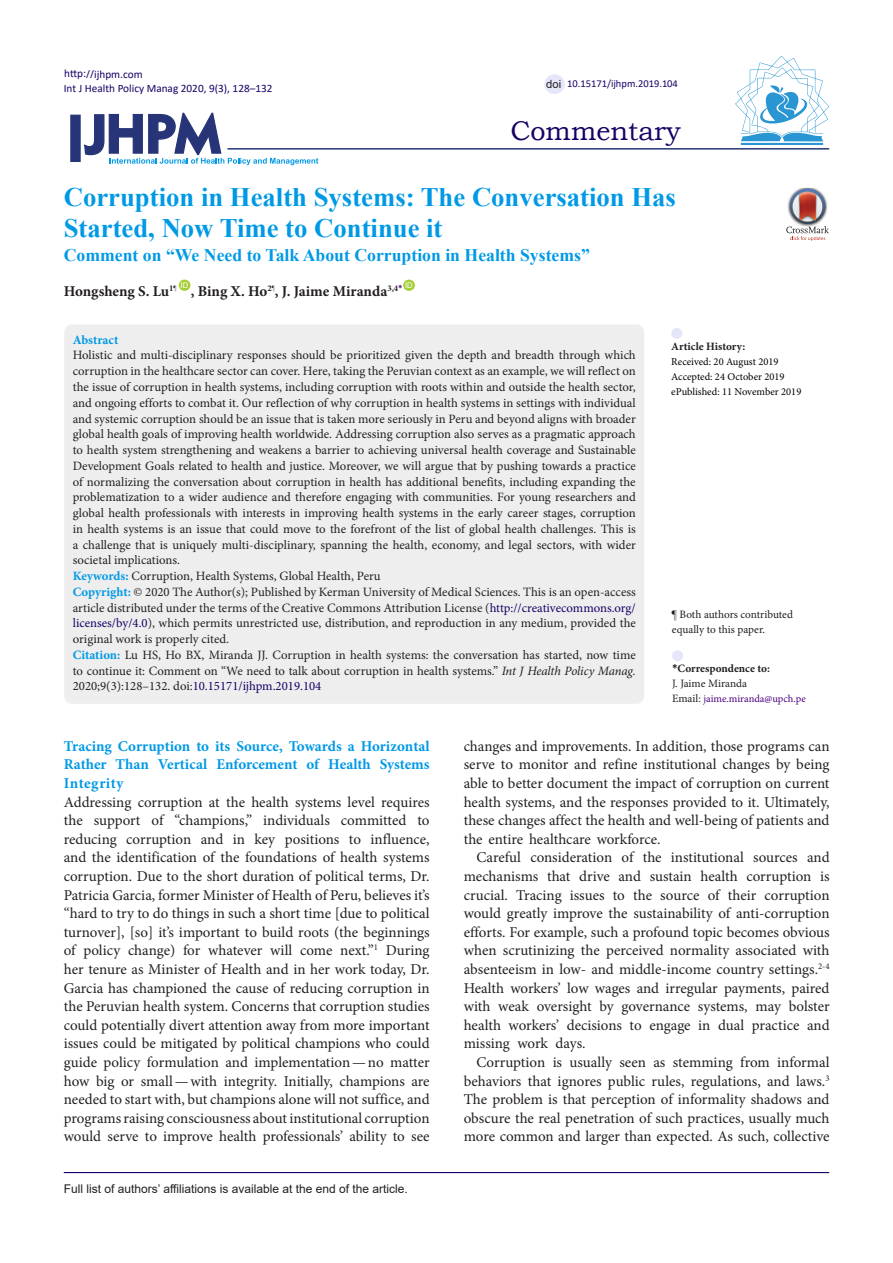
<style>
.page{position:relative;width:893px;height:1263px;background:#fff}
.page>*{position:absolute;margin:0;border:0;box-sizing:border-box;transform-origin:0 0}
.t1{font:27px "Bookman Old Style";color:#190066}
.Default{font:700 26.7px/31.5px "Times New Roman";color:#0099e5}
.Default-2{font:700 17.7px "Times New Roman";color:#0099e5}
.t2{font:15px/18.6px "Minion Pro";letter-spacing:-.005em;color:#231f20;text-align:justify}
.heading_1{font:700 15px/18.6px "Minion Pro";color:#0099e5;text-align:justify}
.Default-3{font:700 15px "Minion Pro";letter-spacing:-.005em;color:#231f20}
.t3{font:12.75px/15.8px "Minion Pro";color:#231f20;text-align:justify}
.Default-4{font:700 12.75px "Minion Pro";color:#0099e5}
.t4{font:12px "Arial";color:#231f20}
.t5{font:11.25px/15px "Minion Pro";letter-spacing:-.005em;color:#231f20}
.t6{font:11.25px "Calibri";color:#190066}
.t7{font:700 11.25px "Minion Pro";color:#231f20}
.t8{font:11.25px "Arial";color:#231f20}
.t9{font:10.5px "Minion Pro";color:#000}
.t10{font:10.5px "Minion Pro";color:#4b0082}
.t11{font:10.5px "Calibri";color:#190066}
.t12{font:7.8px "Arial";color:#fff}
.s1{font-weight:700;color:#0099e5}
.s2{color:#190066}
.s3{font-style:italic}
.s4{font-family:"Times New Roman"}
.s5{font-family:"Calibri"}
.s6{font-size:11.25px;color:#231f20}
</style>
<div class="page">
<svg style="left:84px;top:112px;width:234px;height:53px"></svg>
<div style="left:70px;top:115px;width:11px;height:47px;background:#273578;border:1px solid #273578"></div>
<div style="left:179px;top:280px;width:11px;height:11px;background:#a6ce39;border-radius:50%"></div>
<div style="left:403px;top:280px;width:12px;height:11px;background:#a6ce39;border-radius:50%"></div>
<hr style="left:227px;top:148px;width:602px;height:2px;background:#273578">
<div style="left:64px;top:324px;width:580px;height:380px;background:#eee;border-radius:8px"></div>
<div style="left:672px;top:650px;width:11px;height:11px;background:#e6e6fa;border-radius:50%"></div>
<div style="left:671px;top:328px;width:11px;height:11px;background:#e6e6fa;border-radius:50%"></div>
<hr style="left:64px;top:1172px;width:765px;height:1px;background:#190066">
<hr style="left:741px;top:143px;width:82px;height:2px;background:#2995d2">
<svg style="left:735px;top:56px;width:94px;height:85px"></svg>
<div style="left:544px;top:74px;width:21px;height:20px;background:#e6e6fa;border-radius:50%"></div>
<img style="left:798px;top:188px;width:18px;height:1px">
<svg style="left:786px;top:189px;width:43px;height:52px"></svg>
<p class="t6" style="left:64px;top:66px;width:80px">http://ijhpm.com</p>
<p class="t6" style="left:64px;top:81px;width:210px">Int J Health Policy Manag 2020, 9(3), 128–132</p>
<p class="t8" style="left:546px;top:76px;width:17px">doi</p>
<p class="t11" style="left:567px;top:76px;width:112px">10.15171/ijhpm.2019.104</p>
<p class="t1" style="left:510px;top:113px;width:172px">Commentary</p>
<p class="Default" style="left:64px;top:180px;width:614px">Corruption in Health Systems: The Conversation Has<br>Started, Now Time to Continue it</p>
<p class="Default-2" style="left:64px;top:243px;width:528px">Comment on “We Need to Talk About Corruption in Health Systems”</p>
<p class="Default-3" style="left:64px;top:281px;width:114px">Hongsheng S. Lu<sup>1</sup><sup>¶</sup></p>
<p class="t12" style="left:181px;top:280px;width:9px">ID</p>
<p class="Default-3" style="left:191px;top:281px;width:213px">, Bing X. Ho<sup>2</sup><sup>¶</sup>, J. Jaime Miranda<sup>3,4</sup><sup>*</sup></p>
<p class="t12" style="left:405px;top:280px;width:9px">ID</p>
<p class="Default-4" style="left:73px;top:331px;width:47px">Abstract</p>
<p class="t3" style="left:73px;top:348px;width:565px">Holistic and multi-disciplinary responses should be prioritized given the depth and breadth through which corruption in the healthcare sector can cover. Here, taking the Peruvian context as an example, we will reflect on the issue of corruption in health systems, including corruption with roots within and outside the health sector, and ongoing efforts to combat it. Our reflection of why corruption in health systems in settings with individual and systemic corruption should be an issue that is taken more seriously in Peru and beyond aligns with broader global health goals of improving health worldwide. Addressing corruption also serves as a pragmatic approach to health system strengthening and weakens a barrier to achieving universal health coverage and Sustainable Development Goals related to health and justice. Moreover, we will argue that by pushing towards a practice of normalizing the conversation about corruption in health has additional benefits, including expanding the problematization to a wider audience and therefore engaging with communities. For young researchers and global health professionals with interests in improving health systems in the early career stages, corruption in health systems is an issue that could move to the forefront of the list of global health challenges. This is a challenge that is uniquely multi-disciplinary, spanning the health, economy, and legal sectors, with wider societal implications.</p>
<p class="t3" style="left:73px;top:568px;width:309px"><span class="s1">Keywords:</span> Corruption, Health Systems, Global Health, Peru</p>
<p class="t3" style="left:73px;top:584px;width:565px"><span class="s1">Copyright:</span> © 2020 The Author(s); Published by Kerman University of Medical Sciences. This is an open-access article distributed under the terms of the Creative Commons Attribution License (<span class="s2">http://creativecommons.org/ licenses/by/4.0</span>), which permits unrestricted use, distribution, and reproduction in any medium, provided the original work is properly cited.</p>
<p class="t3" style="left:73px;top:647px;width:565px"><span class="s1">Citation:</span> Lu HS, Ho BX, Miranda JJ. Corruption in health systems: the conversation has started, now time to continue it: Comment on “We need to talk about corruption in health systems.” <span class="s3">Int J Health Policy Manag.<br></span>2020;9(3):128–132. doi:<span class="s2">10.15171/ijhpm.2019.104</span></p>
<p class="t7" style="left:671px;top:338px;width:76px">Article History:</p>
<p class="t9" style="left:671px;top:354px;width:109px">Received: 20 August 2019</p>
<p class="t9" style="left:671px;top:369px;width:115px">Accepted: 24 October 2019</p>
<p class="t9" style="left:671px;top:384px;width:132px">ePublished: 11 November 2019</p>
<p class="t5" style="left:672px;top:607px;width:123px"><span class="s4">¶</span> Both authors contributed equally to this paper.</p>
<p class="t7" style="left:672px;top:661px;width:99px"><span class="s5">*</span>Correspondence to:</p>
<p class="t5" style="left:672px;top:676px;width:77px">J. Jaime Miranda</p>
<p class="t10" style="left:672px;top:692px;width:135px"><span class="s6">Email:</span> jaime.miranda@upch.pe</p>
<p class="heading_1" style="left:64px;top:736px;width:367px">Tracing Corruption to its Source, Towards a Horizontal Rather Than Vertical Enforcement of Health Systems Integrity</p>
<p class="t2" style="left:64px;top:793px;width:367px">Addressing corruption at the health systems level requires the support of “champions,” individuals committed to reducing corruption and in key positions to influence, and the identification of the foundations of health systems corruption. Due to the short duration of political terms, Dr.<br>Patricia Garcia, former Minister of Health of Peru, believes it’s “hard to try to do things in such a short time [due to political turnover], [so] it’s important to build roots (the beginnings of policy change) for whatever will come next.”<sup>1</sup> During her tenure as Minister of Health and in her work today, Dr.<br>Garcia has championed the cause of reducing corruption in the Peruvian health system. Concerns that corruption studies could potentially divert attention away from more important issues could be mitigated by political champions who could guide policy formulation and implementation—no matter how big or small—with integrity. Initially, champions are needed to start with, but champions alone will not suffice, and programs raising consciousness about institutional corruption would serve to improve health professionals’ ability to see</p>
<p class="t4" style="left:64px;top:1180px;width:346px">Full list of authors’ affiliations is available at the end of the article.</p>
<p class="t2" style="left:464px;top:737px;width:367px">changes and improvements. In addition, those programs can serve to monitor and refine institutional changes by being able to better document the impact of corruption on current health systems, and the responses provided to it. Ultimately, these changes affect the health and well-being of patients and the entire healthcare workforce.</p>
<p class="t2" style="left:464px;top:848px;width:367px;text-indent:13px">Careful consideration of the institutional sources and mechanisms that drive and sustain health corruption is crucial. Tracing issues to the source of their corruption would greatly improve the sustainability of anti-corruption efforts. For example, such a profound topic becomes obvious when scrutinizing the perceived normality associated with absenteeism in low- and middle-income country settings.<sup>2-4<br></sup>Health workers’ low wages and irregular payments, paired with weak oversight by governance systems, may bolster health workers’ decisions to engage in dual practice and missing work days.</p>
<p class="t2" style="left:464px;top:1053px;width:367px;text-indent:13px">Corruption is usually seen as stemming from informal behaviors that ignores public rules, regulations, and laws.<sup>3<br></sup>The problem is that perception of informality shadows and obscure the real penetration of such practices, usually much more common and larger than expected. As such, collective</p>
</div>
